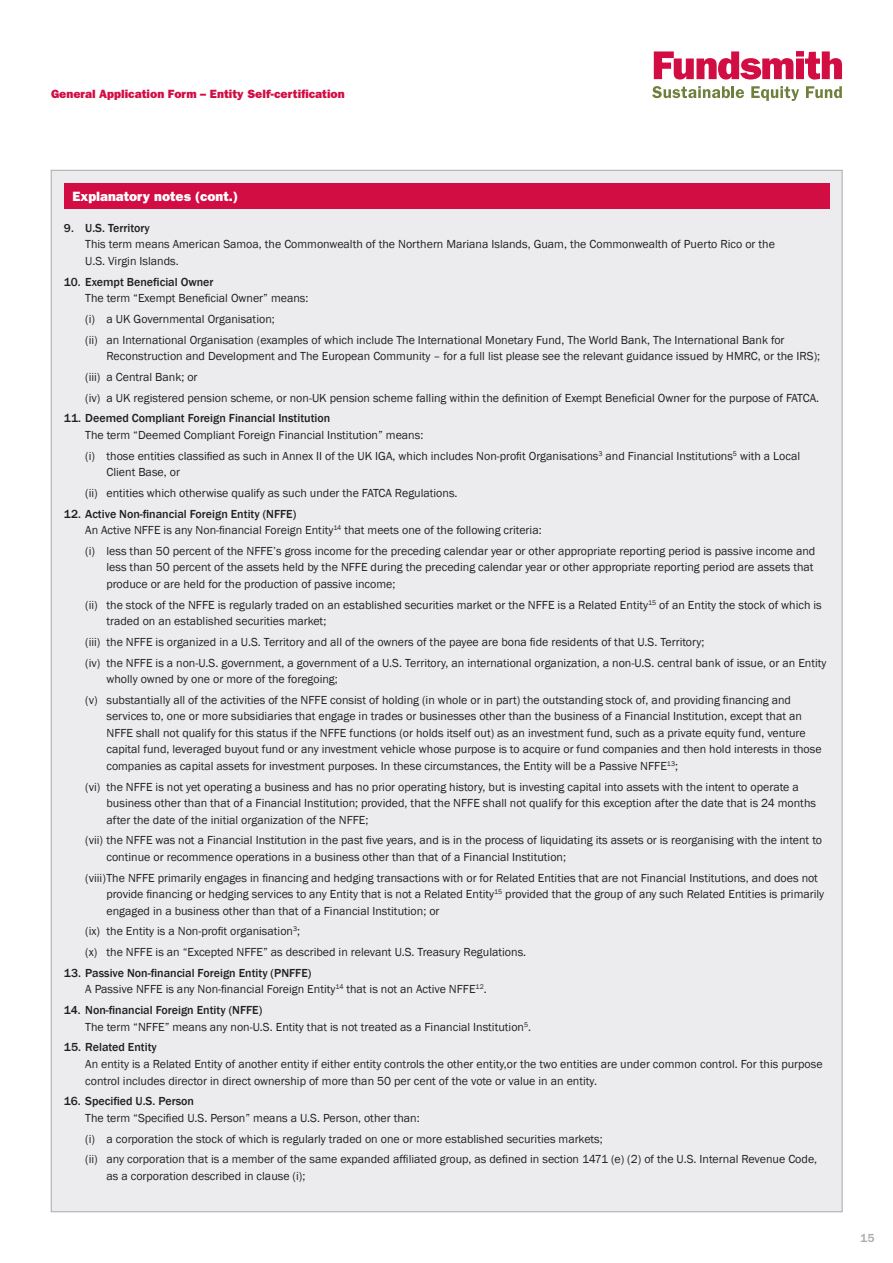
<style>
.page{position:relative;width:893px;height:1263px;background:#fff}
.page>*{position:absolute;margin:0;border:0;box-sizing:border-box;transform-origin:0 0}
.t1{font:800 13.5px "Franklin Gothic";color:#fff}
.t2{font:12px/16.5px "Franklin Gothic";color:#231f20}
.t3{font:800 12px "Franklin Gothic";color:#d20d44}
.t4{font:500 12px "Franklin Gothic";color:#a8a9ad}
.s1{font-weight:500}
</style>
<div class="page">
<svg style="left:652px;top:86px;width:92px;height:12px"></svg>
<svg style="left:751px;top:86px;width:48px;height:15px"></svg>
<svg style="left:806px;top:86px;width:36px;height:12px"></svg>
<svg style="left:654px;top:51px;width:188px;height:29px"></svg>
<div style="left:51px;top:170px;width:791px;height:1042px;background:#ececee;border:1px solid #a8a9ad"></div>
<div style="left:64px;top:183px;width:765px;height:26px;background:#d20d44"></div>
<p class="t3" style="left:51px;top:87px;width:295px">General Application Form – Entity Self-certification</p>
<p class="t1" style="left:72px;top:188px;width:167px">Explanatory notes (cont.)</p>
<p class="t2" style="left:85px;top:220px;width:691px;text-indent:-21px"><span class="s1">9. U.S. Territory<br></span>This term means American Samoa, the Commonwealth of the Northern Mariana Islands, Guam, the Commonwealth of Puerto Rico or the<br>U.S. Virgin Islands.</p>
<p class="t2" style="left:85px;top:274px;width:225px;text-indent:-21px"><span class="s1">10. Exempt Beneficial Owner<br></span>The term “Exempt Beneficial Owner” means:</p>
<p class="t2" style="left:85px;top:311px;width:191px">(i) a UK Governmental Organisation;</p>
<p class="t2" style="left:106px;top:332px;width:715px;text-indent:-21px">(ii) an International Organisation (examples of which include The International Monetary Fund, The World Bank, The International Bank for<br>Reconstruction and Development and The European Community – for a full list please see the relevant guidance issued by HMRC, or the IRS);</p>
<p class="t2" style="left:85px;top:369px;width:114px">(iii) a Central Bank; or</p>
<p class="t2" style="left:85px;top:390px;width:735px">(iv) a UK registered pension scheme, or non-UK pension scheme falling within the definition of Exempt Beneficial Owner for the purpose of FATCA.</p>
<p class="t2" style="left:85px;top:410px;width:340px;text-indent:-21px"><span class="s1">11. Deemed Compliant Foreign Financial Institution<br></span>The term “Deemed Compliant Foreign Financial Institution” means:</p>
<p class="t2" style="left:106px;top:448px;width:695px;text-indent:-21px">(i) those entities classified as such in Annex II of the UK IGA, which includes Non-profit Organisations<sup>3</sup> and Financial Institutions<sup>5</sup> with a Local<br>Client Base, or</p>
<p class="t2" style="left:85px;top:485px;width:374px">(ii) entities which otherwise qualify as such under the FATCA Regulations.</p>
<p class="t2" style="left:85px;top:506px;width:458px;text-indent:-21px"><span class="s1">12. Active Non-financial Foreign Entity (NFFE)<br></span>An Active NFFE is any Non-financial Foreign Entity<sup>14</sup> that meets one of the following criteria:</p>
<p class="t2" style="left:106px;top:543px;width:710px;text-indent:-21px">(i) less than 50 percent of the NFFE’s gross income for the preceding calendar year or other appropriate reporting period is passive income and less than 50 percent of the assets held by the NFFE during the preceding calendar year or other appropriate reporting period are assets that produce or are held for the production of passive income;</p>
<p class="t2" style="left:106px;top:597px;width:717px;text-indent:-21px">(ii) the stock of the NFFE is regularly traded on an established securities market or the NFFE is a Related Entity<sup>15</sup> of an Entity the stock of which is traded on an established securities market;</p>
<p class="t2" style="left:85px;top:634px;width:621px">(iii) the NFFE is organized in a U.S. Territory and all of the owners of the payee are bona fide residents of that U.S. Territory;</p>
<p class="t2" style="left:106px;top:655px;width:722px;text-indent:-21px">(iv) the NFFE is a non-U.S. government, a government of a U.S. Territory, an international organization, a non-U.S. central bank of issue, or an Entity wholly owned by one or more of the foregoing;</p>
<p class="t2" style="left:106px;top:692px;width:717px;text-indent:-21px">(v) substantially all of the activities of the NFFE consist of holding (in whole or in part) the outstanding stock of, and providing financing and services to, one or more subsidiaries that engage in trades or businesses other than the business of a Financial Institution, except that an NFFE shall not qualify for this status if the NFFE functions (or holds itself out) as an investment fund, such as a private equity fund, venture capital fund, leveraged buyout fund or any investment vehicle whose purpose is to acquire or fund companies and then hold interests in those companies as capital assets for investment purposes. In these circumstances, the Entity will be a Passive NFFE<sup>13</sup>;</p>
<p class="t2" style="left:106px;top:779px;width:711px;text-indent:-21px">(vi) the NFFE is not yet operating a business and has no prior operating history, but is investing capital into assets with the intent to operate a business other than that of a Financial Institution; provided, that the NFFE shall not qualify for this exception after the date that is 24 months after the date of the initial organization of the NFFE;</p>
<p class="t2" style="left:106px;top:832px;width:717px;text-indent:-21px">(vii) the NFFE was not a Financial Institution in the past five years, and is in the process of liquidating its assets or is reorganising with the intent to continue or recommence operations in a business other than that of a Financial Institution;</p>
<p class="t2" style="left:106px;top:870px;width:719px;text-indent:-21px">(viii)The NFFE primarily engages in financing and hedging transactions with or for Related Entities that are not Financial Institutions, and does not provide financing or hedging services to any Entity that is not a Related Entity<sup>15</sup> provided that the group of any such Related Entities is primarily engaged in a business other than that of a Financial Institution; or</p>
<p class="t2" style="left:85px;top:923px;width:216px">(ix) the Entity is a Non-profit organisation<sup>3</sup>;</p>
<p class="t2" style="left:85px;top:944px;width:442px">(x) the NFFE is an “Excepted NFFE” as described in relevant U.S. Treasury Regulations.</p>
<p class="t2" style="left:85px;top:965px;width:403px;text-indent:-21px"><span class="s1">13. Passive Non-financial Foreign Entity (PNFFE)<br></span>A Passive NFFE is any Non-financial Foreign Entity<sup>14</sup> that is not an Active NFFE<sup>12</sup>.</p>
<p class="t2" style="left:85px;top:1002px;width:447px;text-indent:-21px"><span class="s1">14. Non-financial Foreign Entity (NFFE)<br></span>The term “NFFE” means any non-U.S. Entity that is not treated as a Financial Institution<sup>5</sup>.</p>
<p class="t2" style="left:85px;top:1039px;width:739px;text-indent:-21px"><span class="s1">15. Related Entity<br></span>An entity is a Related Entity of another entity if either entity controls the other entity,or the two entities are under common control. For this purpose control includes director in direct ownership of more than 50 per cent of the vote or value in an entity.</p>
<p class="t2" style="left:85px;top:1093px;width:336px;text-indent:-21px"><span class="s1">16. Specified U.S. Person<br></span>The term “Specified U.S. Person” means a U.S. Person, other than:</p>
<p class="t2" style="left:85px;top:1130px;width:519px">(i) a corporation the stock of which is regularly traded on one or more established securities markets;</p>
<p class="t2" style="left:106px;top:1151px;width:712px;text-indent:-21px">(ii) any corporation that is a member of the same expanded affiliated group, as defined in section 1471 (e) (2) of the U.S. Internal Revenue Code, as a corporation described in clause (i);</p>
<p class="t4" style="left:860px;top:1230px;width:16px">15</p>
</div>
